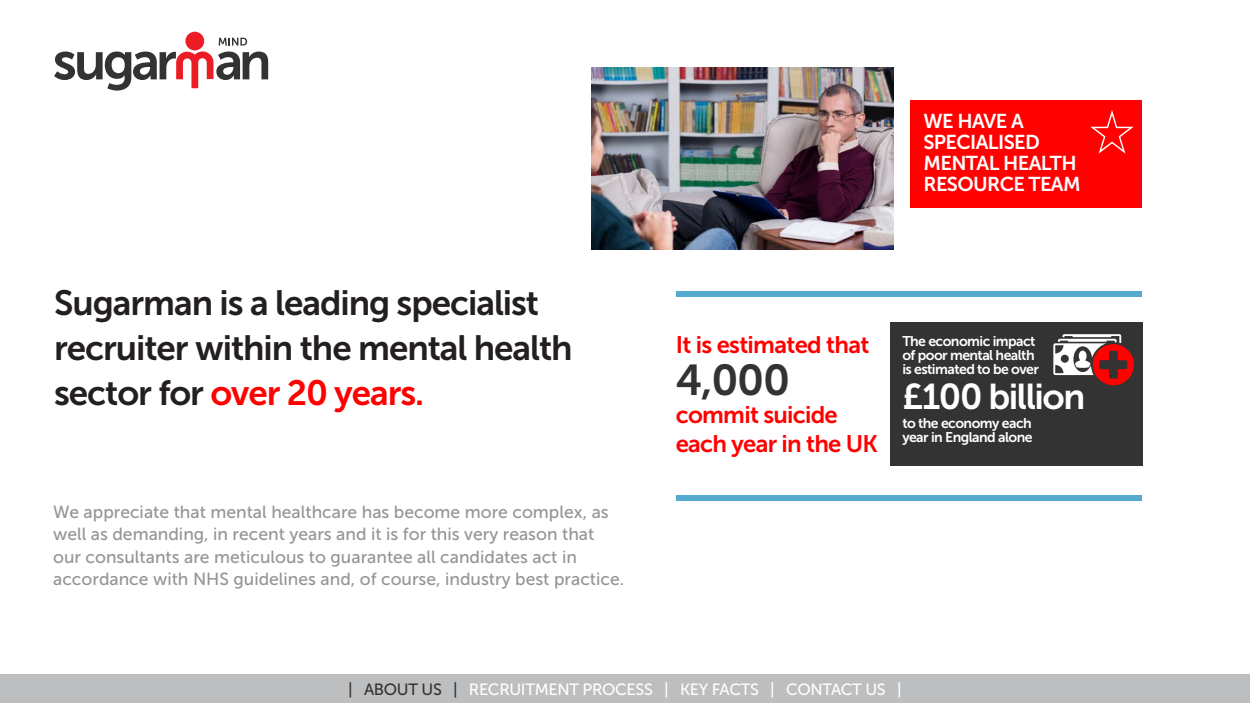
<style>
.page{position:relative;width:1250px;height:703px;background:#fff}
.page>*{position:absolute;margin:0;border:0;box-sizing:border-box;transform-origin:0 0}
.t1{font:43px "Museo Sans 700";color:#333}
.t2{font:35.75px "Museo Sans 700";letter-spacing:-.04em;color:#fff}
.subs{font:35px/45px "Museo Sans 700";letter-spacing:-.03em;color:#231f20}
.t3{font:23.88px/28.6px "Museo Sans 700";letter-spacing:-.03em;color:#ff0100}
.t4{font:20.5px "Museo Sans 700";letter-spacing:-.04em;color:#fff}
.t5{font:20px/21px "Museo Sans 700";letter-spacing:-.03em;color:#fff}
.t6{font:17.88px/21.5px "Museo Sans 700";letter-spacing:-.04em;color:#fff}
.body{font:17.5px/22.5px "Museo Sans 500";color:#939598}
.CONTENTS{font:16.25px "Museo Sans 500";letter-spacing:-.02em;color:#fff}
.t7{font:14px/14px "Museo Sans 700";letter-spacing:-.04em;color:#fff}
.s1{color:#ff0101}
.s2{color:#333}
</style>
<div class="page">
<div style="left:185px;top:32px;width:19px;height:18px;background:#ec1c24;border-radius:50%"></div>
<svg style="left:54px;top:38px;width:214px;height:53px"></svg>
<div style="left:910px;top:100px;width:231px;height:108px;background:#ff0101"></div>
<img style="left:592px;top:68px;width:301px;height:181px">
<svg style="left:1090px;top:110px;width:44px;height:44px"></svg>
<div style="left:676px;top:291px;width:466px;height:6px;background:#54abcd"></div>
<div style="left:676px;top:495px;width:466px;height:6px;background:#54abcd"></div>
<div style="left:890px;top:323px;width:253px;height:143px;background:#333"></div>
<svg style="left:1053px;top:334px;width:81px;height:51px"></svg>
<div style="left:0;top:674px;width:1250px;height:28px;background:#bcbec0"></div>
<p class="subs" style="left:54px;top:280px;width:520px">Sugarman is a leading specialist recruiter within the mental health sector for <span class="s1">over 20 years.</span></p>
<p class="body" style="left:53px;top:500px;width:573px">We appreciate that mental healthcare has become more complex, as well as demanding, in recent years and it is for this very reason that our consultants are meticulous to guarantee all candidates act in accordance with NHS guidelines and, of course, industry best practice.</p>
<p class="t5" style="left:923px;top:110px;width:118px">WE HAVE A<br>SPECIALISED</p>
<p class="t5" style="left:923px;top:152px;width:159px">MENTAL HEALTH<br>RESOURCE TEAM</p>
<p class="t6" style="left:1010px;top:142px;width:92px">people are admitted to</p>
<p class="t3" style="left:676px;top:330px;width:195px">It is estimated that</p>
<p class="t1" style="left:676px;top:356px;width:116px">4,000</p>
<p class="t3" style="left:676px;top:400px;width:204px">commit suicide each year in the UK</p>
<p class="t7" style="left:902px;top:334px;width:138px">The economic impact of poor mental health is estimated to be over</p>
<p class="t2" style="left:902px;top:376px;width:185px">£100 billion</p>
<p class="t7" style="left:902px;top:416px;width:132px">to the economy each year in England alone</p>
<p class="CONTENTS" style="left:348px;top:680px;width:555px"><span class="s2">| ABOUT US |</span> RECRUITMENT PROCESS | KEY FACTS | CONTACT US |</p>
<p class="t4" style="left:738px;top:679px;width:126px">adults in 2014</p>
</div>
